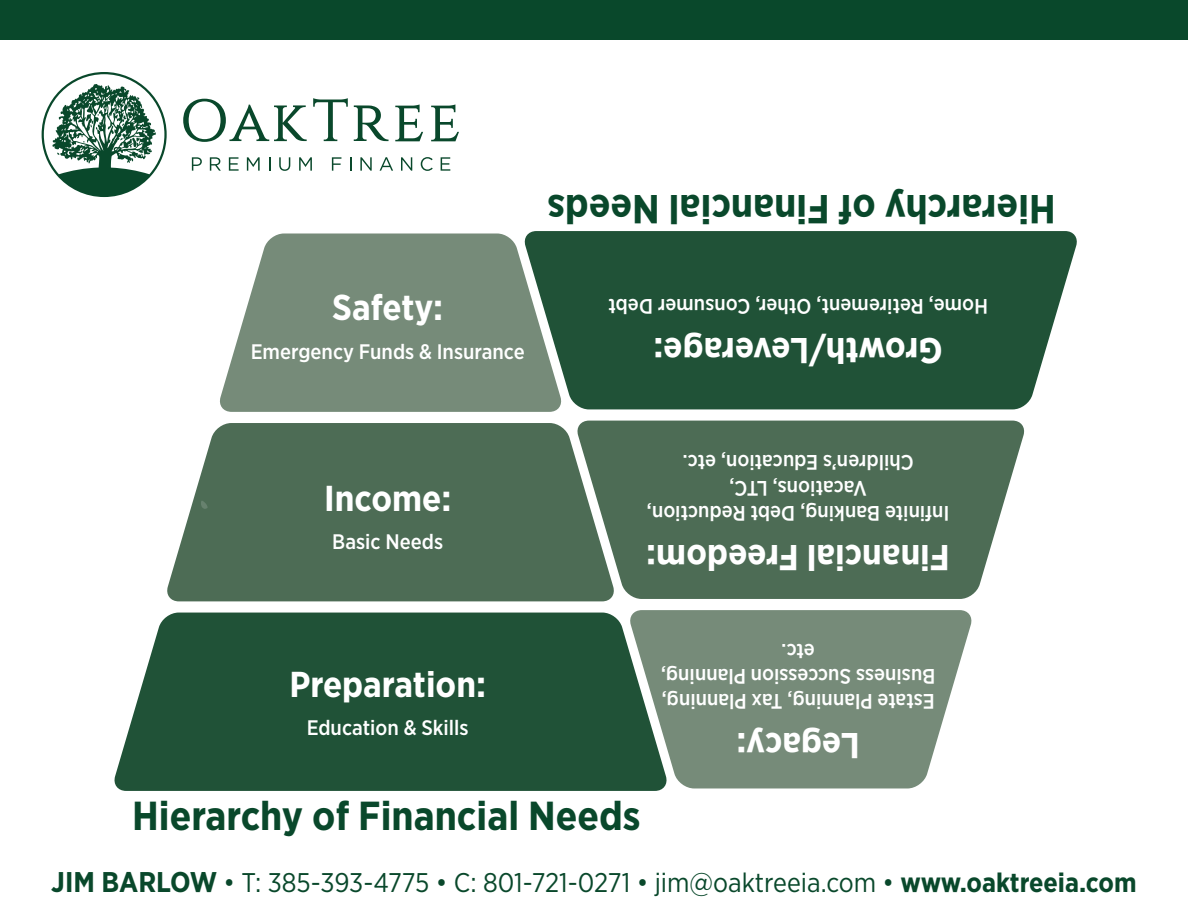
<style>
.page{position:relative;width:1188px;height:918px;background:#fff}
.page>*{position:absolute;margin:0;border:0;box-sizing:border-box;transform-origin:0 0}
.t1{font:700 40.5px "Gotham Narrow";color:#09482b}
.t2{font:700 36px "Gotham Narrow";color:#fff}
.t3{font:27px "Gotham Narrow";color:#09482b}
.t4{font:500 21px/25.2px "Gotham Narrow";color:#fff;text-align:center}
.s1{font-weight:700;font-size:28.5px}
.s2{font-weight:700}
</style>
<div class="page">
<svg style="left:220px;top:234px;width:338px;height:178px;background:#809483"></svg>
<div style="left:167px;top:423px;width:443px;height:178px;background:#4d6c55"></div>
<div style="left:114px;top:613px;width:549px;height:178px;background:#205237"></div>
<svg style="left:201px;top:500px;width:7px;height:9px"></svg>
<svg style="left:628px;top:610px;width:344px;height:178px;background:#7e9382"></svg>
<svg style="left:576px;top:421px;width:449px;height:178px;background:#5a7661"></svg>
<svg style="left:523px;top:231px;width:554px;height:178px;background:#2f5d44"></svg>
<svg style="left:183px;top:99px;width:124px;height:43px"></svg>
<svg style="left:313px;top:98px;width:35px;height:43px"></svg>
<svg style="left:354px;top:105px;width:35px;height:36px"></svg>
<svg style="left:395px;top:104px;width:28px;height:37px"></svg>
<svg style="left:431px;top:104px;width:28px;height:37px"></svg>
<svg style="left:192px;top:157px;width:10px;height:14px"></svg>
<svg style="left:210px;top:157px;width:11px;height:14px"></svg>
<svg style="left:229px;top:157px;width:10px;height:14px"></svg>
<svg style="left:247px;top:157px;width:13px;height:14px"></svg>
<svg style="left:269px;top:157px;width:1px;height:14px"></svg>
<svg style="left:279px;top:157px;width:11px;height:14px"></svg>
<svg style="left:299px;top:157px;width:13px;height:14px"></svg>
<svg style="left:332px;top:157px;width:9px;height:14px"></svg>
<svg style="left:350px;top:157px;width:1px;height:14px"></svg>
<svg style="left:360px;top:157px;width:12px;height:14px"></svg>
<svg style="left:380px;top:157px;width:13px;height:14px"></svg>
<svg style="left:401px;top:157px;width:11px;height:14px"></svg>
<svg style="left:421px;top:157px;width:12px;height:14px"></svg>
<svg style="left:441px;top:157px;width:9px;height:14px"></svg>
<svg style="left:42px;top:72px;width:125px;height:125px"></svg>
<div style="left:0;top:0;width:1188px;height:40px;background:#09482b"></div>
<p class="t1" style="left:1056px;top:235px;width:510px;rotate:-180deg">Hierarchy of Financial Needs</p>
<p class="t2" style="left:332px;top:284px;width:113px">Safety:</p>
<p class="t4" style="left:251px;top:339px;width:276px">Emergency Funds &amp; Insurance</p>
<p class="t4" style="left:988px;top:319px;width:381px;rotate:-180deg">Home, Retirement, Other, Consumer Debt</p>
<p class="t2" style="left:943px;top:373px;width:291px;rotate:-180deg">Growth/Leverage:</p>
<p class="t2" style="left:324px;top:475px;width:129px">Income:</p>
<p class="t4" style="left:332px;top:529px;width:112px">Basic Needs</p>
<p class="t4" style="left:914px;top:476px;width:233px;rotate:-180deg">Children’s Education, etc.</p>
<p class="t4" style="left:949px;top:526px;width:304px;rotate:-180deg">Infinite Banking, Debt Reduction,<br>Vacations, LTC,</p>
<p class="t2" style="left:950px;top:580px;width:305px;rotate:-180deg">Financial Freedom:</p>
<p class="t4" style="left:935px;top:715px;width:276px;rotate:-180deg">Estate Planning, Tax Planning,<br>Business Succession Planning, etc.</p>
<p class="t2" style="left:289px;top:661px;width:198px">Preparation:</p>
<p class="t4" style="left:307px;top:715px;width:163px">Education &amp; Skills</p>
<p class="t2" style="left:860px;top:769px;width:125px;rotate:-180deg">Legacy:</p>
<p class="t1" style="left:132px;top:790px;width:510px">Hierarchy of Financial Needs</p>
<p class="t3" style="left:51px;top:866px;width:1087px"><span class="s1">JIM BARLOW</span> • T: 385-393-4775 • C: 801-721-0271 • jim@oaktreeia.com • <span class="s2">www.oaktreeia.com</span></p>
</div>
